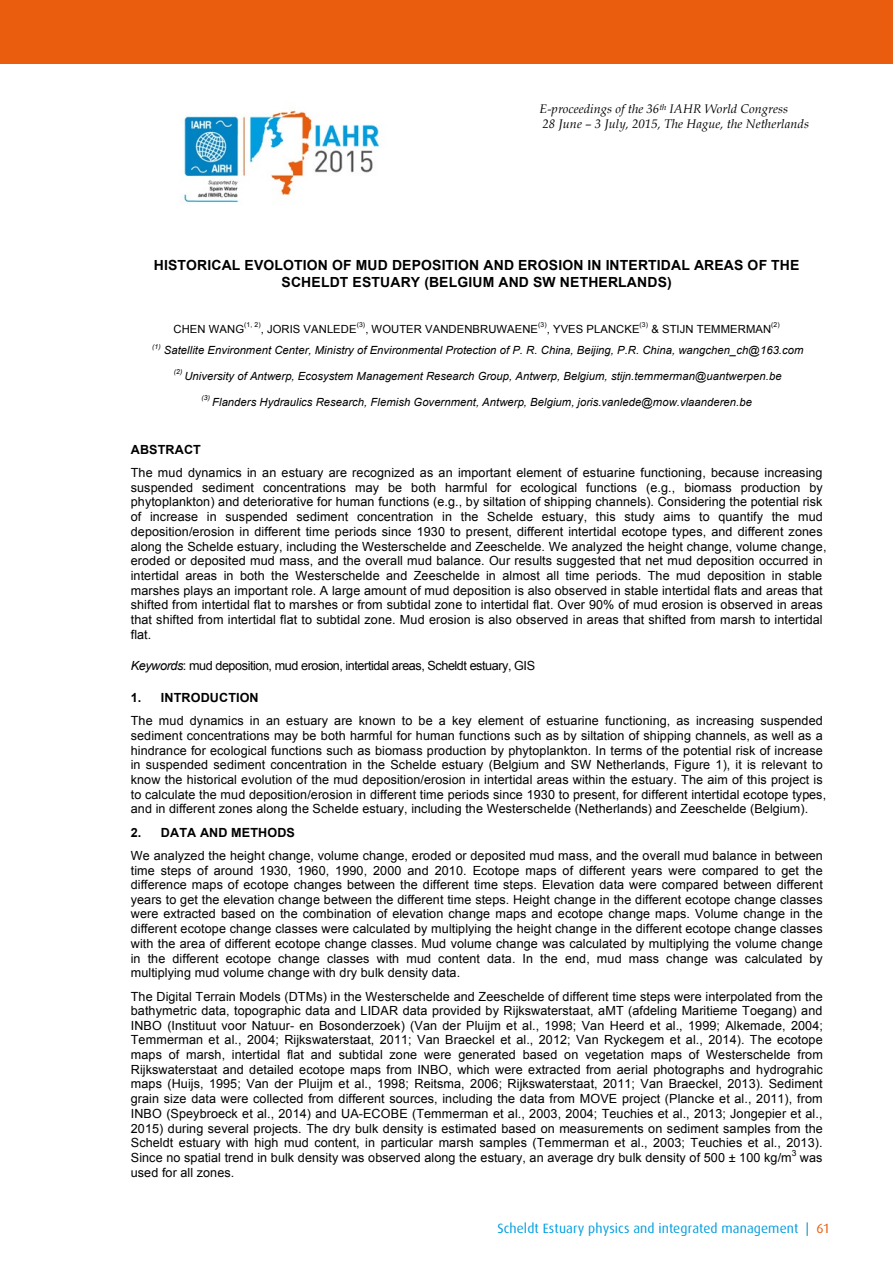
<style>
.page{position:relative;width:893px;height:1263px;background:#fff}
.page>*{position:absolute;margin:0;border:0;box-sizing:border-box;transform-origin:0 0}
.t1{font:700 13.95px/17.1px "Arial";letter-spacing:.01em;color:#000;text-align:center}
.t2{font:13.5px "Dax";letter-spacing:.01em;color:#009ee0}
.t3{font:12.6px/14.7px "Arial";letter-spacing:.01em;color:#000}
.t4{font:italic 12.6px/15.3px "Book Antiqua";letter-spacing:.005em;color:#000}
.t5{font:12.6px "Arial";letter-spacing:-.03em;color:#000}
.t6{font:700 12.6px "Arial";letter-spacing:.01em;color:#000}
.t7{font:italic 11.25px "Arial";letter-spacing:.005em;color:#000}
.t8{font:11.25px "Arial";letter-spacing:.005em;color:#000}
.t9{font:8.55px "Arial";color:#000}
.t10{font:6.75px "Arial";color:#000}
.t11{font:italic 6.75px "Arial";color:#000}
.s1{font-style:italic}
.s2{color:#008bc0}
.s3{color:#ea5d0e}
</style>
<div class="page">
<img style="left:183px;top:110px;width:197px;height:93px">
<div style="left:0;top:0;width:893px;height:64px;background:#ea5d0e"></div>
<p class="t4" style="left:539px;top:101px;width:271px">E-proceedings of the 36<sup>th</sup> IAHR World Congress<br>28 June – 3 July, 2015, The Hague, the Netherlands</p>
<p class="t1" style="left:154px;top:257px;width:647px">HISTORICAL EVOLOTION OF MUD DEPOSITION AND EROSION IN INTERTIDAL AREAS OF THE<br>SCHELDT ESTUARY (BELGIUM AND SW NETHERLANDS)</p>
<p class="t8" style="left:174px;top:322px;width:72px">CHEN WANG</p>
<p class="t10" style="left:244px;top:320px;width:18px">(1, 2)</p>
<p class="t8" style="left:261px;top:322px;width:97px">, JORIS VANLEDE</p>
<p class="t10" style="left:357px;top:320px;width:10px">(3)</p>
<p class="t8" style="left:365px;top:322px;width:174px">, WOUTER VANDENBRUWAENE</p>
<p class="t10" style="left:538px;top:320px;width:10px">(3)</p>
<p class="t8" style="left:547px;top:322px;width:94px">, YVES PLANCKE</p>
<p class="t10" style="left:640px;top:320px;width:10px">(3)</p>
<p class="t8" style="left:651px;top:322px;width:121px">&amp; STIJN TEMMERMAN</p>
<p class="t10" style="left:771px;top:320px;width:10px">(2)</p>
<p class="t11" style="left:152px;top:342px;width:10px">(1)</p>
<p class="t7" style="left:164px;top:343px;width:641px">Satellite Environment Center, Ministry of Environmental Protection of P. R. China, Beijing, P.R. China, wangchen_ch@163.com</p>
<p class="t11" style="left:174px;top:367px;width:10px">(2)</p>
<p class="t7" style="left:184px;top:369px;width:599px">University of Antwerp, Ecosystem Management Research Group, Antwerp, Belgium, stijn.temmerman@uantwerpen.be</p>
<p class="t11" style="left:202px;top:393px;width:10px">(3)</p>
<p class="t7" style="left:212px;top:394px;width:541px">Flanders Hydraulics Research, Flemish Government, Antwerp, Belgium, joris.vanlede@mow.vlaanderen.be</p>
<p class="t6" style="left:131px;top:441px;width:72px">ABSTRACT</p>
<p class="t3" style="left:131px;top:465px;width:697px">The mud dynamics in an estuary are recognized as an important element of estuarine functioning, because increasing suspended sediment concentrations may be both harmful for ecological functions (e.g., biomass production by phytoplankton) and deteriorative for human functions (e.g., by siltation of shipping channels). Considering the potential risk of increase in suspended sediment concentration in the Schelde estuary, this study aims to quantify the mud deposition/erosion in different time periods since 1930 to present, different intertidal ecotope types, and different zones along the Schelde estuary, including the Westerschelde and Zeeschelde. We analyzed the height change, volume change, eroded or deposited mud mass, and the overall mud balance. Our results suggested that net mud deposition occurred in intertidal areas in both the Westerschelde and Zeeschelde in almost all time periods. The mud deposition in stable marshes plays an important role. A large amount of mud deposition is also observed in stable intertidal flats and areas that shifted from intertidal flat to marshes or from subtidal zone to intertidal flat. Over 90% of mud erosion is observed in areas that shifted from intertidal flat to subtidal zone. Mud erosion is also observed in areas that shifted from marsh to intertidal flat.</p>
<p class="t5" style="left:131px;top:657px;width:406px"><span class="s1">Keywords</span>: mud deposition, mud erosion, intertidal areas, Scheldt estuary, GIS</p>
<p class="t6" style="left:131px;top:689px;width:129px">1. INTRODUCTION</p>
<p class="t3" style="left:131px;top:714px;width:697px">The mud dynamics in an estuary are known to be a key element of estuarine functioning, as increasing suspended sediment concentrations may be both harmful for human functions such as by siltation of shipping channels, as well as a hindrance for ecological functions such as biomass production by phytoplankton. In terms of the potential risk of increase in suspended sediment concentration in the Schelde estuary (Belgium and SW Netherlands, Figure 1), it is relevant to know the historical evolution of the mud deposition/erosion in intertidal areas within the estuary. The aim of this project is to calculate the mud deposition/erosion in different time periods since 1930 to present, for different intertidal ecotope types, and in different zones along the Schelde estuary, including the Westerschelde (Netherlands) and Zeeschelde (Belgium).</p>
<p class="t6" style="left:131px;top:824px;width:166px">2. DATA AND METHODS</p>
<p class="t3" style="left:131px;top:848px;width:694px;text-align:justify">We analyzed the height change, volume change, eroded or deposited mud mass, and the overall mud balance in between time steps of around 1930, 1960, 1990, 2000 and 2010. Ecotope maps of different years were compared to get the difference maps of ecotope changes between the different time steps. Elevation data were compared between different years to get the elevation change between the different time steps. Height change in the different ecotope change classes were extracted based on the combination of elevation change maps and ecotope change maps. Volume change in the different ecotope change classes were calculated by multiplying the height change in the different ecotope change classes with the area of different ecotope change classes. Mud volume change was calculated by multiplying the volume change in the different ecotope change classes with mud content data. In the end, mud mass change was calculated by multiplying mud volume change with dry bulk density data.</p>
<p class="t3" style="left:131px;top:989px;width:694px;text-align:justify">The Digital Terrain Models (DTMs) in the Westerschelde and Zeeschelde of different time steps were interpolated from the bathymetric data, topographic data and LIDAR data provided by Rijkswaterstaat, aMT (afdeling Maritieme Toegang) and INBO (Instituut voor Natuur- en Bosonderzoek) (Van der Pluijm et al., 1998; Van Heerd et al., 1999; Alkemade, 2004; Temmerman et al., 2004; Rijkswaterstaat, 2011; Van Braeckel et al., 2012; Van Ryckegem et al., 2014). The ecotope maps of marsh, intertidal flat and subtidal zone were generated based on vegetation maps of Westerschelde from Rijkswaterstaat and detailed ecotope maps from INBO, which were extracted from aerial photographs and hydrograhic maps (Huijs, 1995; Van der Pluijm et al., 1998; Reitsma, 2006; Rijkswaterstaat, 2011; Van Braeckel, 2013). Sediment grain size data were collected from different sources, including the data from MOVE project (Plancke et al., 2011), from INBO (Speybroeck et al., 2014) and UA-ECOBE (Temmerman et al., 2003, 2004; Teuchies et al., 2013; Jongepier et al., 2015) during several projects. The dry bulk density is estimated based on measurements on sediment samples from the Scheldt estuary with high mud content, in particular marsh samples (Temmerman et al., 2003; Teuchies et al., 2013).<br>Since no spatial trend in bulk density was observed along the estuary, an average dry bulk density of 500 ± 100 kg/m</p>
<p class="t9" style="left:792px;top:1147px;width:6px">3</p>
<p class="t3" style="left:800px;top:1150px;width:24px">was</p>
<p class="t3" style="left:131px;top:1165px;width:105px">used for all zones.</p>
<p class="t2" style="left:497px;top:1221px;width:334px">Scheldt Estuary physics and integrated management <span class="s2">|</span> <span class="s3">61</span></p>
</div>
